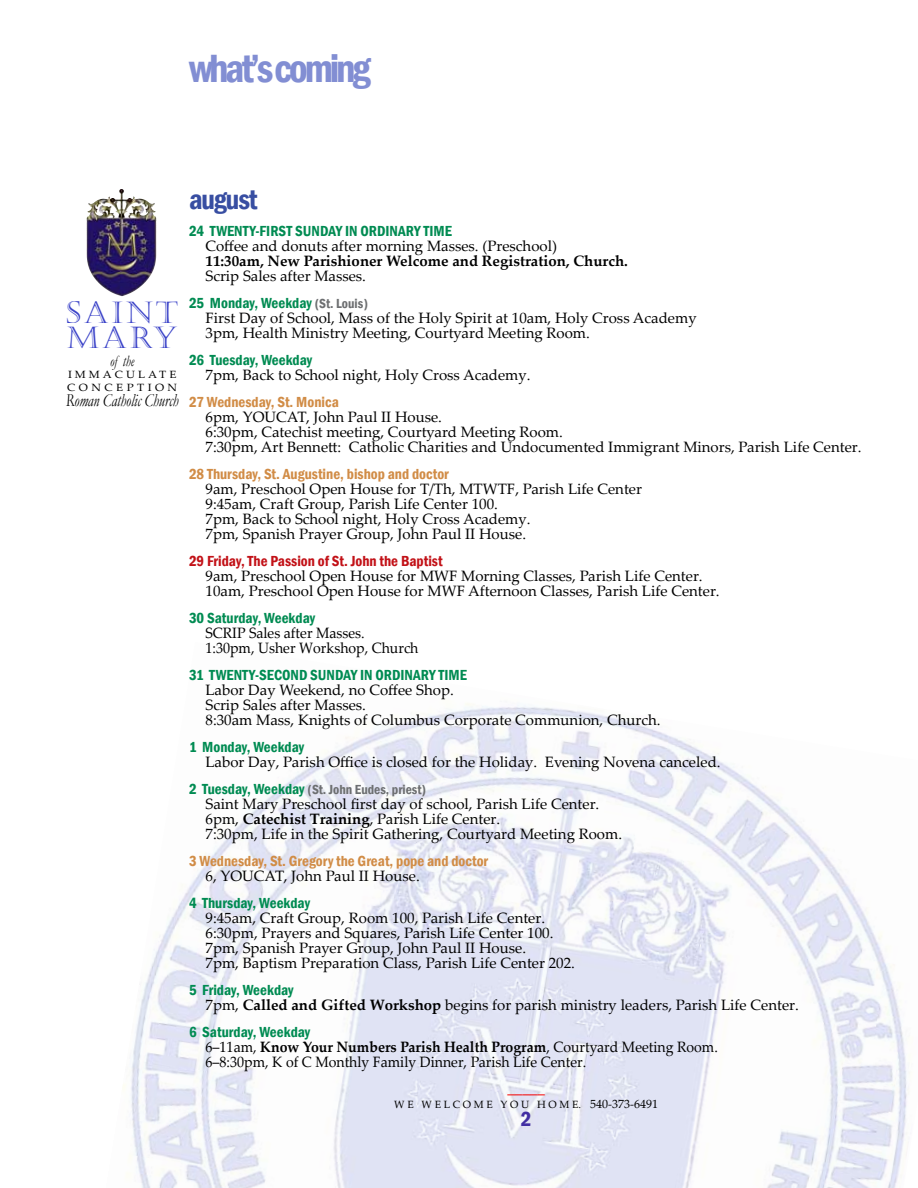
<style>
.page{position:relative;width:918px;height:1188px;background:#fff}
.page>*{position:absolute;margin:0;border:0;box-sizing:border-box;transform-origin:0 0}
.t1{font:600 condensed 40.5px "Franklin Gothic";letter-spacing:-.08em;color:#828ed3}
.t2{font:30.3px/24.3px "Castellar";letter-spacing:.08em;color:#3a42c8}
.t3{font:600 condensed 28.5px "Franklin Gothic";letter-spacing:-.04em;color:#384ea2}
.t4{font:600 condensed 21px "Franklin Gothic";color:#422ea3}
.t5{font:italic 18.15px "Garamond";color:#000;scale:.76 1}
.t6{font:italic 15.75px "Garamond";color:#000;scale:.76 1}
.t7{font:15px/15px "Palatino Linotype";color:#000}
.t8{font:600 condensed 15px "Franklin Gothic";color:#008b52}
.t9{font:15px/15px "Palatino Linotype";color:#000;scale:.94 1}
.t10{font:600 condensed 15px "Franklin Gothic";color:#d18c46}
.t11{font:700 15px "Palatino Linotype";color:#000}
.t12{font:600 condensed 15px "Franklin Gothic";color:#c21117}
.t13{font:700 15px "Palatino Linotype";color:#f30000}
.t14{font:600 condensed 13.5px "Franklin Gothic";color:#6d6f71}
.t15{font:10.5px "Palatino Linotype";letter-spacing:.28em;color:#000}
.t16{font:10.5px/12.6px "Palatino Linotype";letter-spacing:.28em;color:#000;scale:1.1 1}
.s1{font-size:13.5px;color:#6d6f71}
.s2{font-size:15px;color:#008b52}
.s3{font-weight:700}
.s4{font-size:12px}
</style>
<div class="page">
<img style="left:123px;top:703px;width:784px;height:485px">
<img style="left:88px;top:189px;width:33px;height:19px">
<h1 class="t1" style="left:189px;top:42px;width:183px">what’s coming</h1>
<h2 class="t2" style="left:66px;top:302px;width:113px">SAINT<br>MARY</h2>
<p class="t6" style="left:110px;top:350px;width:33px">of the</p>
<p class="t16" style="left:67px;top:368px;width:102px">IMMACULATE<br>CONCEPTION</p>
<p class="t5" style="left:66px;top:388px;width:150px">Roman Catholic Church</p>
<h3 class="t3" style="left:189px;top:180px;width:70px">august</h3>
<p class="t8" style="left:189px;top:221px;width:264px">24 TWENTY-FIRST SUNDAY IN ORDINARY TIME</p>
<p class="t7" style="left:206px;top:238px;width:353px">Coffee and donuts after morning Masses. (Preschool)</p>
<p class="t11" style="left:206px;top:250px;width:424px">11:30am, New Parishioner Welcome and Registration, Church.</p>
<p class="t7" style="left:206px;top:268px;width:162px">Scrip Sales after Masses.</p>
<p class="t8" style="left:189px;top:293px;width:180px">25 Monday, Weekday <span class="s1">(St. Louis)</span></p>
<p class="t7" style="left:206px;top:310px;width:493px">First Day of School, Mass of the Holy Spirit at 10am, Holy Cross Academy<br>3pm, Health Ministry Meeting, Courtyard Meeting Room.</p>
<p class="t8" style="left:189px;top:350px;width:125px">26 Tuesday, Weekday</p>
<p class="t7" style="left:206px;top:367px;width:327px">7pm, Back to School night, Holy Cross Academy.</p>
<p class="t10" style="left:189px;top:392px;width:151px">27 Wednesday, St. Monica</p>
<p class="t7" style="left:206px;top:409px;width:658px">6pm, YOUCAT, John Paul II House.<br>6:30pm, Catechist meeting, Courtyard Meeting Room.<br>7:30pm, Art Bennett: Catholic Charities and Undocumented Immigrant Minors, Parish Life Center.</p>
<p class="t10" style="left:189px;top:464px;width:261px">28 Thursday, St. Augustine, bishop and doctor</p>
<p class="t7" style="left:206px;top:481px;width:438px">9am, Preschool Open House for T/Th, MTWTF, Parish Life Center 9:45am, Craft Group, Parish Life Center 100.<br>7pm, Back to School night, Holy Cross Academy.<br>7pm, Spanish Prayer Group, John Paul II House.</p>
<p class="t12" style="left:189px;top:551px;width:255px">29 Friday, The Passion of St. John the Baptist</p>
<p class="t7" style="left:206px;top:568px;width:516px">9am, Preschool Open House for MWF Morning Classes, Parish Life Center.<br>10am, Preschool Open House for MWF Afternoon Classes, Parish Life Center.</p>
<p class="t8" style="left:189px;top:608px;width:128px">30 Saturday, Weekday</p>
<p class="t9" style="left:205px;top:625px;width:228px">SCRIP Sales after Masses.<br>1:30pm, Usher Workshop, Church</p>
<p class="t8" style="left:189px;top:665px;width:279px">31 TWENTY-SECOND SUNDAY IN ORDINARY TIME</p>
<p class="t7" style="left:206px;top:682px;width:457px">Labor Day Weekend, no Coffee Shop.<br>Scrip Sales after Masses.<br>8:30am Mass, Knights of Columbus Corporate Communion, Church.</p>
<p class="t8" style="left:189px;top:737px;width:117px">1 Monday, Weekday</p>
<p class="t7" style="left:206px;top:754px;width:517px">Labor Day, Parish Office is closed for the Holiday. Evening Novena canceled.</p>
<p class="t14" style="left:189px;top:780px;width:239px"><span class="s2">2 Tuesday, Weekday</span> (St. John Eudes, priest)</p>
<p class="t7" style="left:206px;top:796px;width:418px">Saint Mary Preschool first day of school, Parish Life Center.<br>6pm, <span class="s3">Catechist Training</span>, Parish Life Center.<br>7:30pm, Life in the Spirit Gathering, Courtyard Meeting Room.</p>
<p class="t10" style="left:189px;top:851px;width:301px">3 Wednesday, St. Gregory the Great, pope and doctor</p>
<p class="t7" style="left:206px;top:868px;width:216px">6, YOUCAT, John Paul II House.</p>
<p class="t8" style="left:189px;top:893px;width:123px">4 Thursday, Weekday</p>
<p class="t7" style="left:206px;top:910px;width:371px">9:45am, Craft Group, Room 100, Parish Life Center.<br>6:30pm, Prayers and Squares, Parish Life Center 100.<br>7pm, Spanish Prayer Group, John Paul II House.<br>7pm, Baptism Preparation Class, Parish Life Center 202.</p>
<p class="t8" style="left:189px;top:980px;width:106px">5 Friday, Weekday</p>
<p class="t7" style="left:206px;top:997px;width:595px">7pm, <span class="s3">Called and Gifted Workshop</span> begins for parish ministry leaders, Parish Life Center.</p>
<p class="t8" style="left:189px;top:1022px;width:123px">6 Saturday, Weekday</p>
<p class="t9" style="left:205px;top:1039px;width:547px">6–11am, <span class="s3">Know Your Numbers Parish Health Program</span>, Courtyard Meeting Room.<br>6–8:30pm, K of C Monthly Family Dinner, Parish Life Center.</p>
<p class="t13" style="left:507px;top:1077px;width:39px">_____</p>
<p class="t15" style="left:394px;top:1097px;width:265px">W E W E L C O M E Y O U H O M E. <span class="s4">540-373-6491</span></p>
<h3 class="t4" style="left:521px;top:1105px;width:12px">2</h3>
</div>
